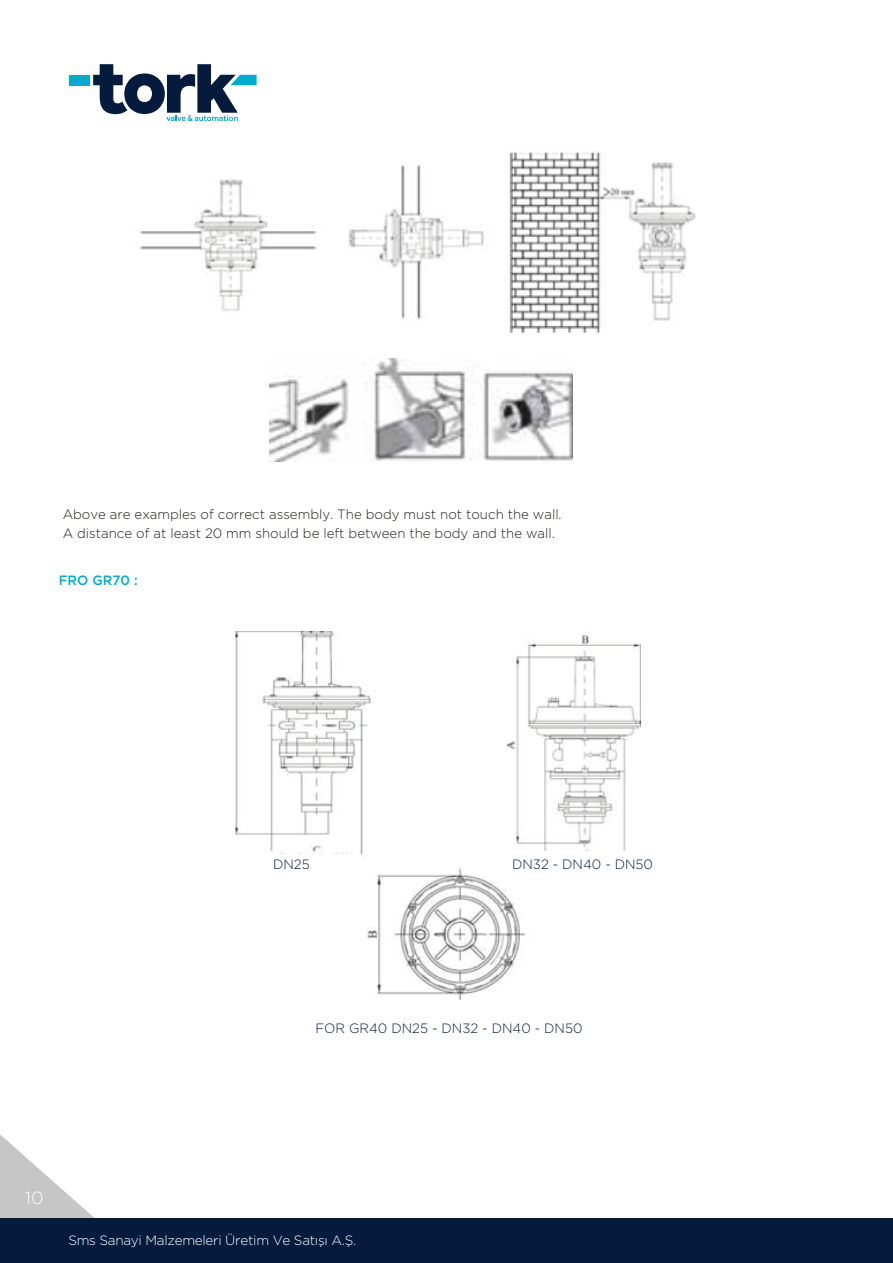
<style>
.page{position:relative;width:893px;height:1263px;background:#fff}
.page>*{position:absolute;margin:0;border:0;box-sizing:border-box;transform-origin:0 0}
.t1{font:300 17.7px "Gotham HTF";color:#fdfefd}
.t2{font:300 13.5px/19.5px "Gotham HTF";color:#1d1d1b}
.t3{font:300 13.5px "Gotham HTF";color:#051b3e}
.t4{font:300 13.5px "Gotham";letter-spacing:-.02em;color:#fff}
.t5{font:500 13.5px "Gotham HTF";color:#00abcd}
</style>
<div class="page">
<img style="left:137px;top:151px;width:559px;height:181px">
<img style="left:270px;top:358px;width:302px;height:104px">
<img style="left:236px;top:631px;width:404px;height:368px">
<div style="left:278px;top:855px;width:83px;height:13px;background:#fff"></div>
<div style="left:537px;top:851px;width:112px;height:23px;background:#fff"></div>
<svg style="left:0;top:1134px;width:145px;height:85px"></svg>
<div style="left:0;top:1219px;width:893px;height:44px;background:#051b3e"></div>
<svg style="left:93px;top:64px;width:164px;height:57px"></svg>
<div style="left:69px;top:75px;width:21px;height:10px;background:#00abcd"></div>
<p class="t2" style="left:63px;top:504px;width:500px">Above are examples of correct assembly. The body must not touch the wall.<br>A distance of at least 20 mm should be left between the body and the wall.</p>
<p class="t5" style="left:59px;top:572px;width:80px">FRO GR70 :</p>
<p class="t3" style="left:273px;top:857px;width:38px">DN25</p>
<p class="t3" style="left:512px;top:857px;width:142px">DN32 - DN40 - DN50</p>
<p class="t3" style="left:316px;top:1021px;width:268px">FOR GR40 DN25 - DN32 - DN40 - DN50</p>
<h1 class="t1" style="left:25px;top:1187px;width:20px">10</h1>
<p class="t4" style="left:68px;top:1232px;width:289px">Sms Sanayi Malzemeleri Üretim Ve Satışı A.Ş.</p>
</div>
